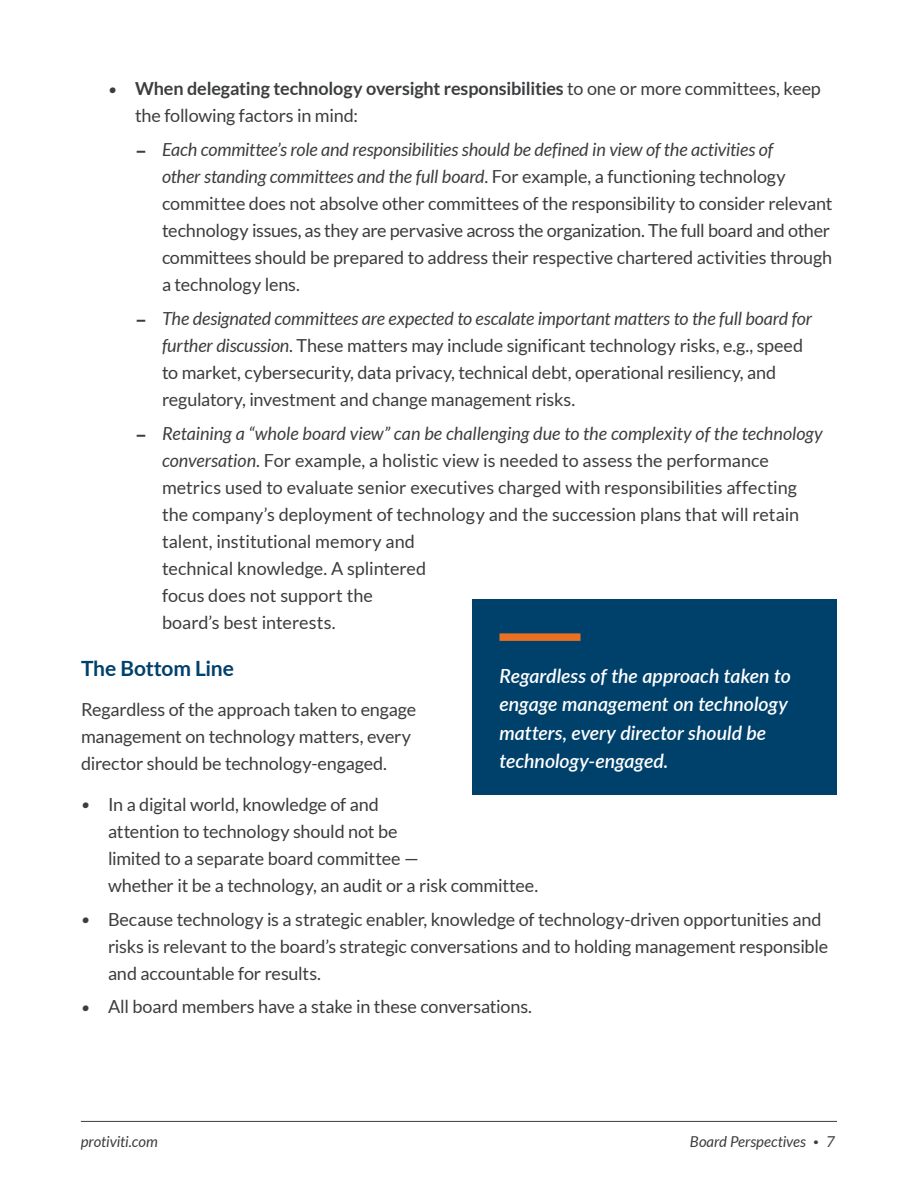
<style>
.page{position:relative;width:918px;height:1188px;background:#fff}
.page>*{position:absolute;margin:0;border:0;box-sizing:border-box;transform-origin:0 0}
.Subhead_1_-_DarkBlue_-_14_18_Lato{font:700 21px "Lato";letter-spacing:-.005em;color:#00416b}
.Quote_-_13_19_-_White{font:italic 600 19.5px/28.5px "Lato";color:#fff}
.Body_Text_-_12_18_-_ProGray_Regular{font:18px/27px "Lato";letter-spacing:-.01em;color:#3c3d3e}
.t1{font:italic 15px "Lato";letter-spacing:-.005em;color:#3c3d3e}
.s1{font-family:"Merriweather";font-weight:700;font-size:21px}
.s2{font-weight:700}
.s3{font-weight:700;font-size:21px}
.s4{font-style:italic}
.s5{font-weight:700;font-style:normal;font-size:9px}
</style>
<div class="page">
<hr style="left:81px;top:1121px;width:756px;height:1px;background:#3c3d3e">
<div style="left:472px;top:599px;width:365px;height:196px;background:#00416b"></div>
<div style="left:500px;top:633px;width:80px;height:8px;background:#ea7024"></div>
<p class="Body_Text_-_12_18_-_ProGray_Regular" style="left:135px;top:75px;width:687px;text-indent:-27px"><span class="s1">•</span> <span class="s2">When delegating technology oversight responsibilities</span> to one or more committees, keep the following factors in mind:</p>
<p class="Body_Text_-_12_18_-_ProGray_Regular" style="left:162px;top:136px;width:672px;text-indent:-27px"><span class="s3">–</span> <span class="s4">Each committee’s role and responsibilities should be defined in view of the activities of<br>other standing committees and the full board</span>. For example, a functioning technology committee does not absolve other committees of the responsibility to consider relevant technology issues, as they are pervasive across the organization. The full board and other committees should be prepared to address their respective chartered activities through a technology lens.</p>
<p class="Body_Text_-_12_18_-_ProGray_Regular" style="left:162px;top:305px;width:652px;text-indent:-27px"><span class="s3">–</span> <span class="s4">The designated committees are expected to escalate important matters to the full board for further discussion</span>. These matters may include significant technology risks, e.g., speed to market, cybersecurity, data privacy, technical debt, operational resiliency, and regulatory, investment and change management risks.</p>
<p class="Body_Text_-_12_18_-_ProGray_Regular" style="left:162px;top:420px;width:662px;text-indent:-27px"><span class="s3">–</span> <span class="s4">Retaining a “whole board view” can be challenging due to the complexity of the technology conversation</span>. For example, a holistic view is needed to assess the performance metrics used to evaluate senior executives charged with responsibilities affecting the company’s deployment of technology and the succession plans that will retain talent, institutional memory and<br>technical knowledge. A splintered<br>focus does not support the<br>board’s best interests.</p>
<p class="Subhead_1_-_DarkBlue_-_14_18_Lato" style="left:81px;top:656px;width:155px">The Bottom Line</p>
<p class="Body_Text_-_12_18_-_ProGray_Regular" style="left:81px;top:696px;width:337px">Regardless of the approach taken to engage management on technology matters, every director should be technology-engaged.</p>
<p class="Body_Text_-_12_18_-_ProGray_Regular" style="left:108px;top:791px;width:432px;text-indent:-27px"><span class="s1">•</span> In a digital world, knowledge of and<br>attention to technology should not be<br>limited to a separate board committee —<br>whether it be a technology, an audit or a risk committee.</p>
<p class="Body_Text_-_12_18_-_ProGray_Regular" style="left:108px;top:906px;width:722px;text-indent:-27px"><span class="s1">•</span> Because technology is a strategic enabler, knowledge of technology-driven opportunities and risks is relevant to the board’s strategic conversations and to holding management responsible and accountable for results.</p>
<p class="Body_Text_-_12_18_-_ProGray_Regular" style="left:81px;top:993px;width:453px"><span class="s1">•</span> All board members have a stake in these conversations.</p>
<p class="Quote_-_13_19_-_White" style="left:500px;top:661px;width:293px">Regardless of the approach taken to engage management on technology matters, every director should be technology-engaged.</p>
<p class="t1" style="left:81px;top:1133px;width:78px">protiviti.com</p>
<p class="t1" style="left:690px;top:1133px;width:147px">Board Perspectives <span class="s5">•</span> 7</p>
</div>
